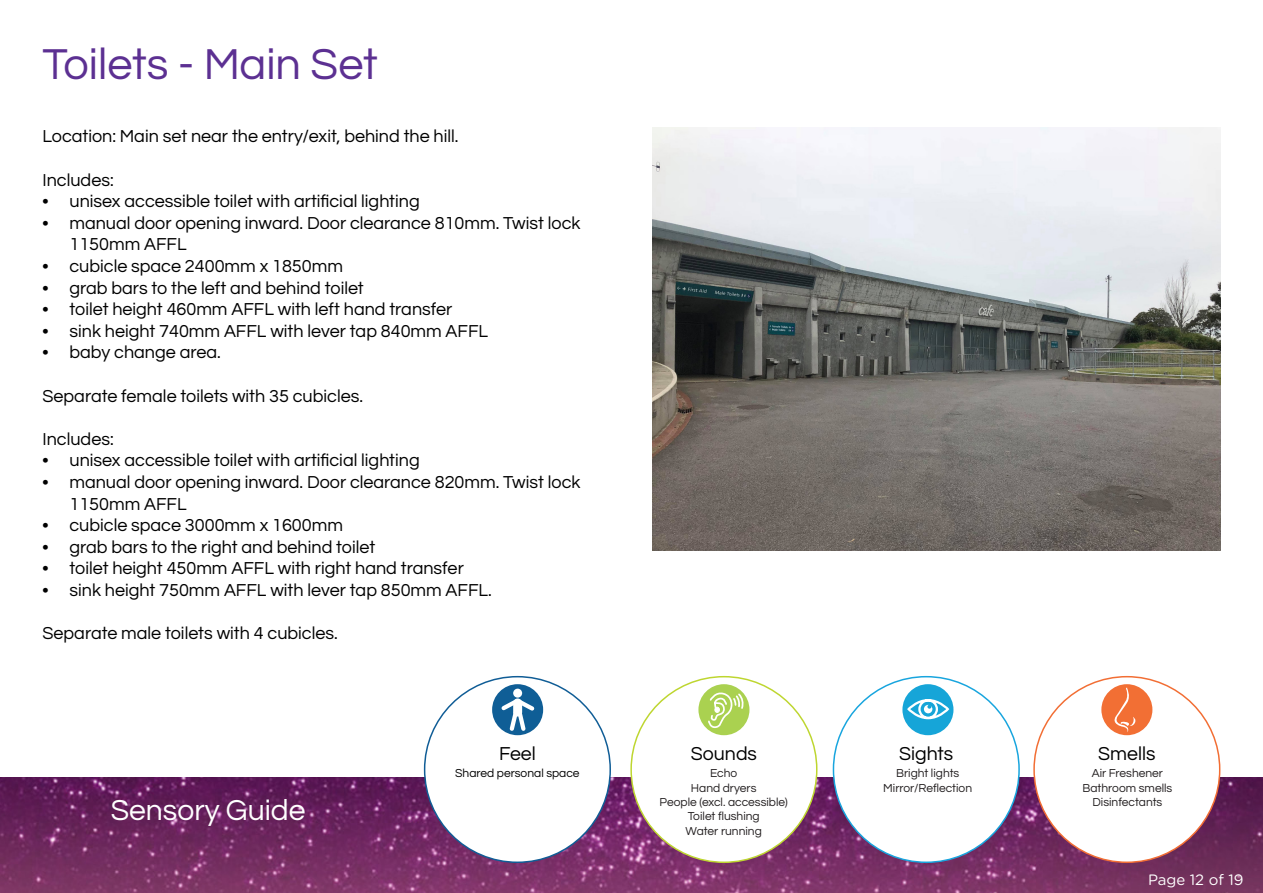
<style>
.page{position:relative;width:1263px;height:893px;background:#fff}
.page>*{position:absolute;margin:0;border:0;box-sizing:border-box;transform-origin:0 0}
.t1{font:45px "Questrial";color:#5c3092}
.t2{font:30px "Questrial";color:#fff}
.t3{font:19.5px "Questrial";color:#000}
.t4{font:18px/21.6px "Questrial";color:#000}
.t5{font:15px "Gotham Rounded";color:#fff}
.t6{font:12px "Questrial";color:#231f20}
.t7{font:12px "Questrial";color:#000}
</style>
<div class="page">
<img style="left:0;top:778px;width:1263px;height:115px">
<img style="left:653px;top:128px;width:567px;height:422px">
<div style="left:631px;top:677px;width:186px;height:185px;background:#fff;border-radius:50%"></div>
<div style="left:1034px;top:677px;width:186px;height:185px;background:#fff;border-radius:50%"></div>
<div style="left:425px;top:677px;width:185px;height:185px;background:#fff;border-radius:50%"></div>
<div style="left:833px;top:677px;width:186px;height:185px;background:#fff;border-radius:50%"></div>
<div style="left:492px;top:684px;width:51px;height:51px;background:#0f5e96;border-radius:50%"></div>
<div style="left:513px;top:689px;width:9px;height:9px;background:#fff;border-radius:50%"></div>
<svg style="left:498px;top:695px;width:40px;height:39px"></svg>
<div style="left:698px;top:684px;width:51px;height:51px;background:#aad150;border-radius:50%"></div>
<svg style="left:708px;top:692px;width:35px;height:37px"></svg>
<div style="left:902px;top:684px;width:51px;height:51px;background:#16a5d8;border-radius:50%"></div>
<svg style="left:907px;top:699px;width:43px;height:21px"></svg>
<div style="left:1101px;top:684px;width:51px;height:51px;background:#f26f34;border-radius:50%"></div>
<svg style="left:1110px;top:688px;width:26px;height:45px"></svg>
<p class="t1" style="left:43px;top:43px;width:337px">Toilets - Main Set</p>
<p class="t4" style="left:43px;top:126px;width:417px">Location: Main set near the entry/exit, behind the hill.</p>
<p class="t4" style="left:43px;top:169px;width:73px">Includes:</p>
<p class="t4" style="left:43px;top:191px;width:379px">• unisex accessible toilet with artificial lighting</p>
<p class="t4" style="left:70px;top:212px;width:512px;text-indent:-27px">• manual door opening inward. Door clearance 810mm. Twist lock<br>1150mm AFFL</p>
<p class="t4" style="left:43px;top:256px;width:302px">• cubicle space 2400mm x 1850mm</p>
<p class="t4" style="left:43px;top:277px;width:323px">• grab bars to the left and behind toilet</p>
<p class="t4" style="left:43px;top:299px;width:411px">• toilet height 460mm AFFL with left hand transfer</p>
<p class="t4" style="left:43px;top:320px;width:447px">• sink height 740mm AFFL with lever tap 840mm AFFL</p>
<p class="t4" style="left:43px;top:342px;width:180px">• baby change area.</p>
<p class="t4" style="left:43px;top:385px;width:322px">Separate female toilets with 35 cubicles.</p>
<p class="t4" style="left:43px;top:428px;width:73px">Includes:</p>
<p class="t4" style="left:43px;top:450px;width:379px">• unisex accessible toilet with artificial lighting</p>
<p class="t4" style="left:70px;top:472px;width:512px;text-indent:-27px">• manual door opening inward. Door clearance 820mm. Twist lock<br>1150mm AFFL</p>
<p class="t4" style="left:43px;top:515px;width:302px">• cubicle space 3000mm x 1600mm</p>
<p class="t4" style="left:43px;top:536px;width:334px">• grab bars to the right and behind toilet</p>
<p class="t4" style="left:43px;top:558px;width:423px">• toilet height 450mm AFFL with right hand transfer</p>
<p class="t4" style="left:43px;top:580px;width:451px">• sink height 750mm AFFL with lever tap 850mm AFFL.</p>
<p class="t4" style="left:43px;top:623px;width:297px">Separate male toilets with 4 cubicles.</p>
<p class="t2" style="left:111px;top:795px;width:196px">Sensory Guide</p>
<p class="t3" style="left:499px;top:744px;width:38px">Feel</p>
<p class="t3" style="left:691px;top:744px;width:68px">Sounds</p>
<p class="t3" style="left:899px;top:744px;width:56px">Sights</p>
<p class="t3" style="left:1098px;top:744px;width:59px">Smells</p>
<p class="t7" style="left:455px;top:767px;width:126px">Shared personal space</p>
<p class="t6" style="left:710px;top:767px;width:29px">Echo</p>
<p class="t6" style="left:691px;top:782px;width:67px">Hand dryers</p>
<p class="t6" style="left:660px;top:796px;width:130px">People (excl. accessible)</p>
<p class="t6" style="left:688px;top:811px;width:74px">Toilet flushing</p>
<p class="t6" style="left:686px;top:825px;width:78px">Water running</p>
<p class="t6" style="left:896px;top:767px;width:65px">Bright lights</p>
<p class="t6" style="left:883px;top:782px;width:90px">Mirror/Reflection</p>
<p class="t6" style="left:1092px;top:767px;width:73px">Air Freshener</p>
<p class="t6" style="left:1082px;top:782px;width:91px">Bathroom smells</p>
<p class="t6" style="left:1092px;top:796px;width:71px">Disinfectants</p>
<p class="t5" style="left:1148px;top:869px;width:97px">Page 12 of 19</p>
</div>
